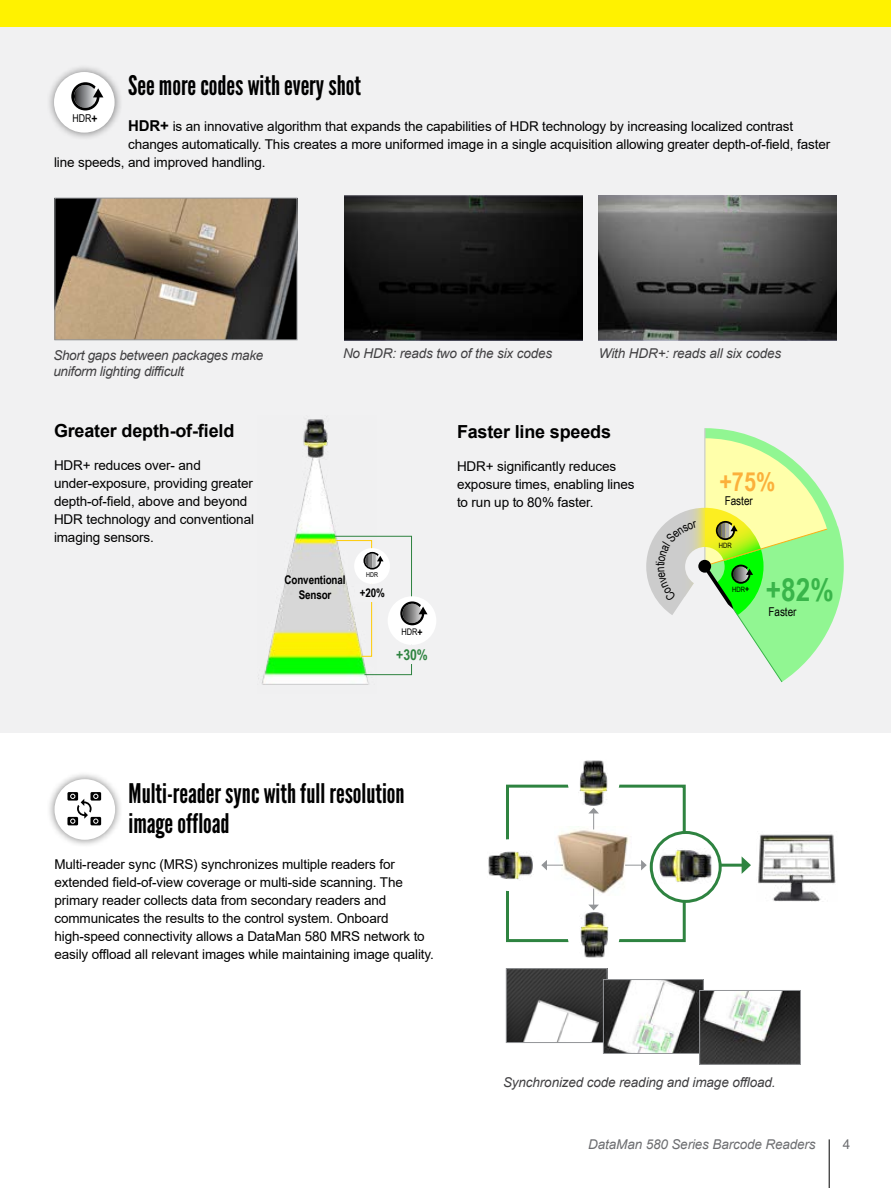
<style>
.page{position:relative;width:891px;height:1188px;background:#fff}
.page>*{position:absolute;margin:0;border:0;box-sizing:border-box;transform-origin:0 0}
.t1{font:700 31.95px "Arial Narrow";color:#39b54a}
.t2{font:27px/30px "League Gothic";color:#000}
.t3{font:700 26.4px "Arial Narrow";color:#fbb03b}
.t4{font:700 18px "Arial";letter-spacing:-.01em;color:#000}
.t5{font:700 15px "Arial Narrow";color:#2e8340}
.t6{font:13.5px/18px "Arial";letter-spacing:-.01em;color:#000}
.t7{font:italic 13.5px/16.5px "Arial";letter-spacing:-.01em;color:#414042}
.t8{font:italic 13.5px "Arial";letter-spacing:-.01em;color:#6d6e71}
.t9{font:13.5px "Arial";color:#6d6e71}
.t10{font:12.15px "Arial Narrow";color:#000}
.t11{font:700 12px/14.4px "Arial Narrow";letter-spacing:-.01em;color:#000;text-align:center}
.t12{font:10.8px "Arial Narrow";color:#000}
.t13{font:9.15px "Arial Narrow";color:#000}
.t14{font:7.35px "Arial Narrow";color:#000}
.t15{font:6.75px "Arial Narrow";color:#000}
.s1{font-weight:700;font-size:15px}
.s2{font-weight:700;font-size:12.6px}
.s3{font-weight:700;font-size:10.65px}
.s4{font-weight:700;font-size:8.55px}
</style>
<div class="page">
<img style="left:508px;top:970px;width:97px;height:71px">
<div style="left:506px;top:968px;width:101px;height:75px;border:1px solid #939598"></div>
<img style="left:605px;top:981px;width:97px;height:71px">
<div style="left:603px;top:979px;width:101px;height:75px;border:1px solid #939598"></div>
<img style="left:701px;top:992px;width:98px;height:71px">
<div style="left:699px;top:990px;width:102px;height:75px;border:1px solid #939598"></div>
<div style="left:0;top:27px;width:891px;height:706px;background:#f1f1f2"></div>
<div style="left:46px;top:63px;width:77px;height:78px;background:#000;opacity:.5"></div>
<div style="left:54px;top:72px;width:61px;height:61px;background:#fff;border-radius:50%"></div>
<svg style="left:71px;top:82px;width:32px;height:28px"></svg>
<img style="left:599px;top:196px;width:238px;height:144px">
<img style="left:345px;top:196px;width:238px;height:144px">
<div style="left:46px;top:770px;width:78px;height:78px;background:#000;opacity:.5"></div>
<div style="left:55px;top:779px;width:60px;height:61px;background:#fff;border-radius:50%"></div>
<div style="left:67px;top:792px;width:11px;height:9px;background:#000"></div>
<svg style="left:91px;top:792px;width:10px;height:9px"></svg>
<div style="left:67px;top:817px;width:11px;height:8px;background:#000"></div>
<svg style="left:91px;top:817px;width:10px;height:8px"></svg>
<svg style="left:70px;top:794px;width:28px;height:30px"></svg>
<div style="left:506px;top:785px;width:180px;height:157px;border:3px solid #2e8340"></div>
<img style="left:557px;top:826px;width:72px;height:68px">
<svg style="left:625px;top:860px;width:22px;height:10px"></svg>
<hr style="left:678px;top:864px;width:66px;height:3px;background:#2e8340">
<svg style="left:742px;top:857px;width:9px;height:17px"></svg>
<img style="left:758px;top:834px;width:78px;height:67px">
<svg style="left:651px;top:832px;width:69px;height:69px"></svg>
<img style="left:658px;top:849px;width:55px;height:35px">
<div style="left:650px;top:831px;width:72px;height:72px;border:3px solid #2e8340;border-radius:50%"></div>
<div style="left:568px;top:756px;width:52px;height:52px;background:#fff;border-radius:50%"></div>
<img style="left:579px;top:760px;width:29px;height:46px">
<div style="left:568px;top:910px;width:52px;height:52px;background:#fff;border-radius:50%"></div>
<img style="left:580px;top:912px;width:29px;height:46px">
<div style="left:483px;top:839px;width:52px;height:52px;background:#fff;border-radius:50%"></div>
<img style="left:488px;top:851px;width:45px;height:29px">
<img style="left:56px;top:200px;width:239px;height:138px">
<div style="left:54px;top:198px;width:243px;height:142px;border:1px solid #939598"></div>
<img style="left:258px;top:419px;width:111px;height:266px">
<div style="left:388px;top:596px;width:48px;height:49px;background:#fff;border-radius:50%"></div>
<svg style="left:334px;top:535px;width:94px;height:141px"></svg>
<svg style="left:588px;top:808px;width:11px;height:21px"></svg>
<svg style="left:588px;top:889px;width:11px;height:21px"></svg>
<svg style="left:541px;top:860px;width:22px;height:10px"></svg>
<hr style="left:829px;top:1139px;width:1px;height:49px;background:#000">
<div style="left:0;top:0;width:891px;height:27px;background:#fff200"></div>
<svg style="left:646px;top:428px;width:198px;height:254px"></svg>
<h2 class="t2" style="left:128px;top:71px;width:234px">See more codes with every shot</h2>
<p class="t6" style="left:128px;top:118px;width:667px"><span class="s1">HDR+</span> is an innovative algorithm that expands the capabilities of HDR technology by increasing localized contrast</p>
<p class="t6" style="left:128px;top:136px;width:704px">changes automatically. This creates a more uniformed image in a single acquisition allowing greater depth-of-field, faster</p>
<p class="t6" style="left:54px;top:154px;width:213px">line speeds, and improved handling.</p>
<p class="t12" style="left:73px;top:110px;width:27px">HDR<span class="s2">+</span></p>
<p class="t7" style="left:53px;top:347px;width:211px">Short gaps between packages make uniform lighting difficult</p>
<p class="t7" style="left:343px;top:345px;width:211px">No HDR: reads two of the six codes</p>
<p class="t7" style="left:599px;top:345px;width:184px">With HDR+: reads all six codes</p>
<h3 class="t4" style="left:54px;top:418px;width:182px">Greater depth-of-field</h3>
<p class="t6" style="left:54px;top:456px;width:202px">HDR+ reduces over- and under-exposure, providing greater depth-of-field, above and beyond<br>HDR technology and conventional imaging sensors.</p>
<h3 class="t3" style="left:719px;top:462px;width:57px">+75%</h3>
<h3 class="t4" style="left:457px;top:419px;width:156px">Faster line speeds</h3>
<p class="t6" style="left:457px;top:458px;width:179px">HDR+ significantly reduces exposure times, enabling lines to run up to 80% faster.</p>
<p class="t10" style="left:725px;top:492px;width:30px">Faster</p>
<p class="t14" style="left:719px;top:540px;width:14px">HDR</p>
<p class="t11" style="left:285px;top:572px;width:63px">Conventional<br>Sensor</p>
<p class="t15" style="left:366px;top:569px;width:13px">HDR</p>
<p class="t11" style="left:360px;top:585px;width:27px">+20%</p>
<p class="t13" style="left:401px;top:625px;width:23px">HDR<span class="s3">+</span></p>
<p class="t5" style="left:396px;top:643px;width:33px">+30%</p>
<h2 class="t2" style="left:129px;top:778px;width:277px">Multi-reader sync with full resolution image offload</h2>
<p class="t6" style="left:54px;top:855px;width:381px">Multi-reader sync (MRS) synchronizes multiple readers for extended field-of-view coverage or multi-side scanning. The primary reader collects data from secondary readers and communicates the results to the control system. Onboard high-speed connectivity allows a DataMan 580 MRS network to easily offload all relevant images while maintaining image quality.</p>
<p class="t14" style="left:732px;top:584px;width:19px">HDR<span class="s4">+</span></p>
<h1 class="t1" style="left:766px;top:566px;width:69px">+82%</h1>
<p class="t10" style="left:768px;top:603px;width:30px">Faster</p>
<p class="t7" style="left:503px;top:1074px;width:274px">Synchronized code reading and image offload.</p>
<p class="t8" style="left:588px;top:1136px;width:229px">DataMan 580 Series Barcode Readers</p>
<p class="t9" style="left:843px;top:1135px;width:9px">4</p>
</div>
